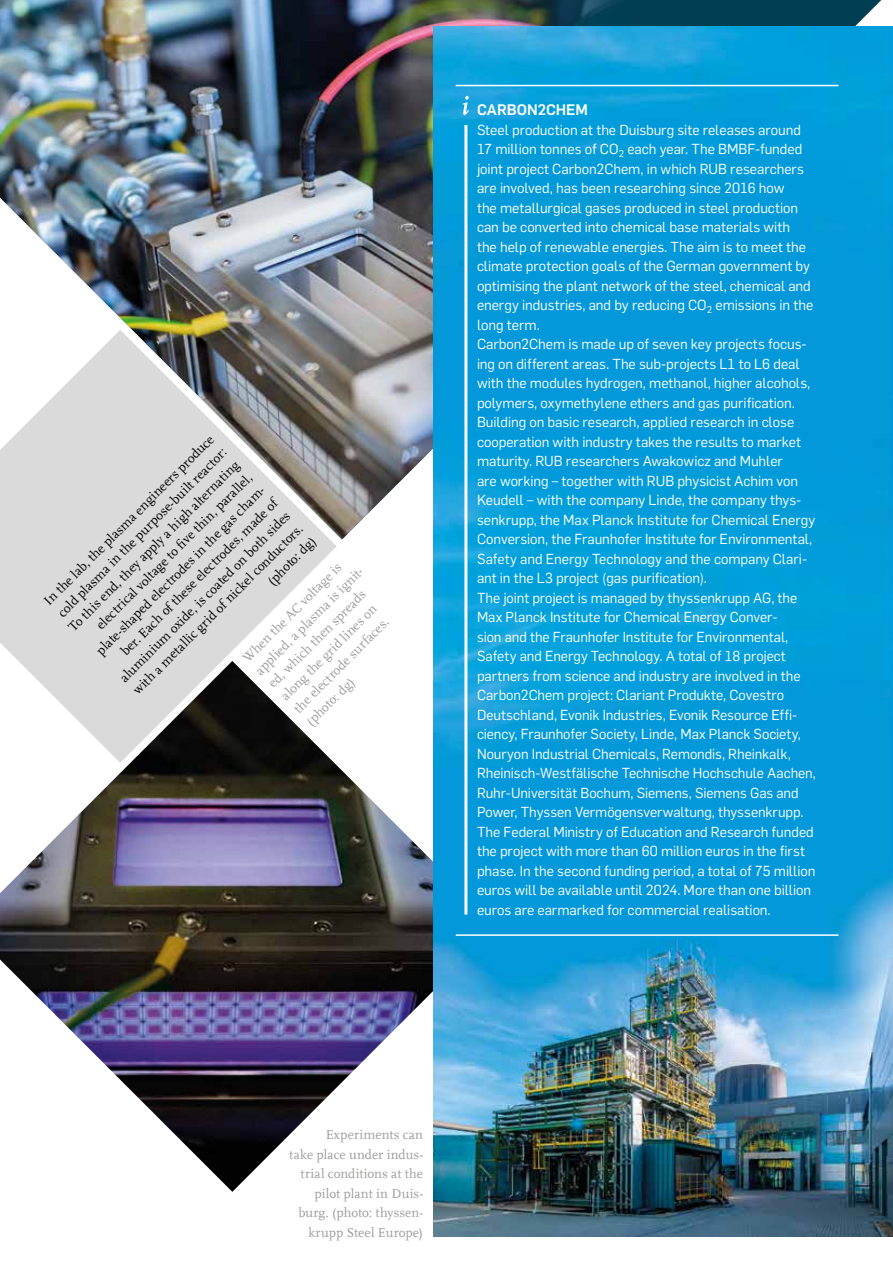
<style>
.page{position:relative;width:893px;height:1263px;background:#fff}
.page>*{position:absolute;margin:0;border:0;box-sizing:border-box;transform-origin:0 0}
.t1{font:700 15px "Rub Flama";letter-spacing:-.005em;color:#fff}
.t2{font:14.25px/19.5px "Rub Flama";letter-spacing:-.005em;color:#fff}
.t3{font:13.5px/18px "RUB Scala MZ";color:#000;text-align:right}
.t4{font:13.5px/19.5px "RUB Scala MZ";letter-spacing:.005em;color:#9d9d9c;text-align:right}
</style>
<div class="page">
<img style="left:0;top:0;width:639px;height:539px">
<svg style="left:0;top:330px;width:337px;height:331px;fill:#dadada"></svg>
<img style="left:0;top:661px;width:434px;height:531px">
<img style="left:434px;top:26px;width:459px;height:1210px">
<hr style="left:456px;top:85px;width:382px;height:1px;background:#fff">
<hr style="left:464px;top:125px;width:3px;height:789px;background:#fff">
<hr style="left:456px;top:934px;width:382px;height:2px;background:#fff">
<svg style="left:462px;top:96px;width:7px;height:19px"></svg>
<p class="t3" style="left:39px;top:597px;width:240px;rotate:-45deg">In the lab, the plasma engineers produce cold plasma in the purpose-built reactor:<br>To this end, they apply a high alternating electrical voltage to fi ve thin, parallel, plate-shaped electrodes in the gas cham&shy;ber. Each of these electrodes, made of aluminium oxide, is coated on both sides with a metallic grid of nickel conductors. (photo: dg)</p>
<p class="t4" style="left:238px;top:653px;width:151px;line-height:18px;text-align:left;rotate:-45deg">When the AC voltage is applied, a plasma is ignit&shy;ed, which then spreads along the grid lines on the electrode surfaces. (photo: dg)</p>
<p class="t1" style="left:477px;top:99px;width:112px">CARBON2CHEM</p>
<p class="t2" style="left:477px;top:119px;width:340px">Steel production at the Duisburg site releases around 17 million tonnes of CO<sub>2</sub> each year. The BMBF-funded joint project Carbon2Chem, in which RUB researchers are involved, has been researching since 2016 how<br>the metallurgical gases produced in steel production can be converted into chemical base materials with<br>the help of renewable energies. The aim is to meet the climate protection goals of the German government by optimising the plant network of the steel, chemical and energy industries, and by reducing CO<sub>2</sub> emissions in the long term.<br>Carbon2Chem is made up of seven key projects focus&shy;ing on different areas. The sub-projects L1 to L6 deal with the modules hydrogen, methanol, higher alcohols, polymers, oxymethylene ethers and gas purification.<br>Building on basic research, applied research in close cooperation with industry takes the results to market maturity. RUB researchers Awakowicz and Muhler<br>are working – together with RUB physicist Achim von Keudell – with the company Linde, the company thys&shy;senkrupp, the Max Planck Institute for Chemical Energy Conversion, the Fraunhofer Institute for Environmental, Safety and Energy Technology and the company Clari&shy;ant in the L3 project (gas purification).<br>The joint project is managed by thyssenkrupp AG, the Max Planck Institute for Chemical Energy Conver-<br>sion and the Fraunhofer Institute for Environmental, Safety and Energy Technology. A total of 18 project partners from science and industry are involved in the Carbon2Chem project: Clariant Produkte, Covestro Deutschland, Evonik Industries, Evonik Resource Effi&shy;ciency, Fraunhofer Society, Linde, Max Planck Society, Nouryon Industrial Chemicals, Remondis, Rheinkalk, Rheinisch-Westfälische Technische Hochschule Aachen, Ruhr-Universität Bochum, Siemens, Siemens Gas and Power, Thyssen Vermögensverwaltung, thyssenkrupp.<br>The Federal Ministry of Education and Research funded the project with more than 60 million euros in the first phase. In the second funding period, a total of 75 million euros will be available until 2024. More than one billion euros are earmarked for commercial realisation.</p>
<p class="t4" style="left:289px;top:1124px;width:135px">Experiments can<br>take place under indus&shy;trial conditions at the pilot plant in Duis&shy;burg. (photo: thyssen&shy;krupp Steel Europe)</p>
</div>
